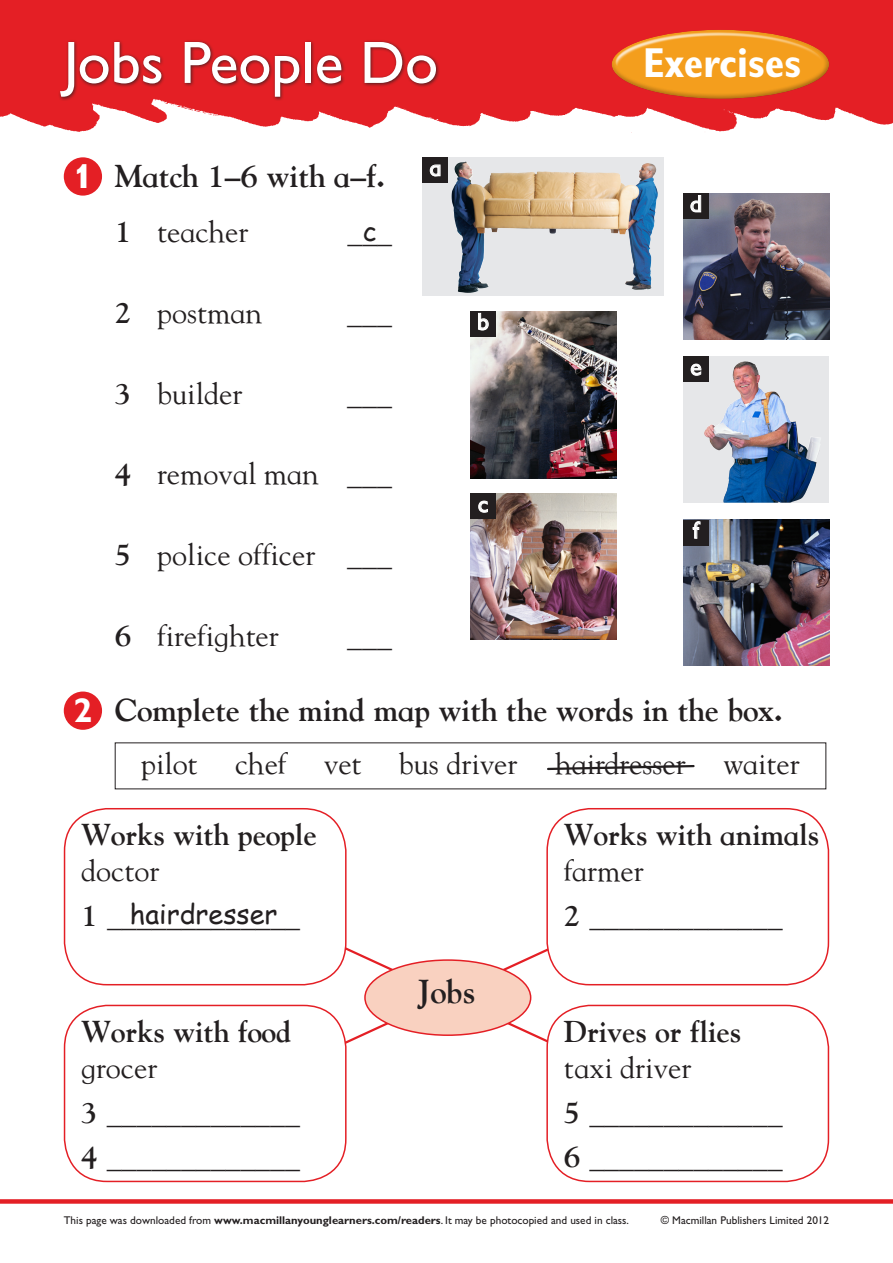
<style>
.page{position:relative;width:893px;height:1263px;background:#fff}
.page>*{position:absolute;margin:0;border:0;box-sizing:border-box;transform-origin:0 0}
.t1{font:60px "Gill Sans Std";color:#fff}
.t2{font:700 condensed 42px "Gill Sans Std";color:#fff}
.t3{font:700 34.5px "Gill Alt One";color:#fff}
.Boxed_text{font:700 33px "Goudy Infant";color:#231f20}
.Rubric{font:700 31.5px "Goudy Infant";color:#231f20}
.Text_list{font:30px "Goudy Infant";color:#231f20}
.Text{font:700 30px "Goudy Infant";color:#231f20}
.Text-2{font:30px "Goudy Infant";color:#231f20}
.t4{font:27px "Comic Sans MS";color:#231f20}
.t5{font:24px "Gill Sans Infant";color:#fff}
.t6{font:11.25px "Gill Sans Std";color:#231f20}
.s1{font-weight:700}
.s2{font-family:"Comic Sans MS";font-size:27px}
</style>
<div class="page">
<div style="left:0;top:1199px;width:893px;height:5px;background:#e41f25"></div>
<img style="left:0;top:0;width:893px;height:133px">
<div style="left:57px;top:40px;width:383px;height:61px;background:#231f20;opacity:.75"></div>
<div style="left:610px;top:29px;width:220px;height:72px;background:#231f20;opacity:.75"></div>
<div style="left:64px;top:157px;width:38px;height:39px;background:#e41f25;border-radius:50%"></div>
<div style="left:64px;top:691px;width:38px;height:39px;background:#e41f25;border-radius:50%"></div>
<svg style="left:547px;top:765px;width:148px;height:6px"></svg>
<svg style="left:423px;top:157px;width:241px;height:139px;background:#c8c5bf"></svg>
<img style="left:452px;top:162px;width:14px;height:50px">
<div style="left:423px;top:157px;width:25px;height:26px;background:#231f20"></div>
<svg style="left:429px;top:164px;width:12px;height:13px"></svg>
<img style="left:470px;top:311px;width:146px;height:168px">
<div style="left:470px;top:311px;width:26px;height:26px;background:#231f20"></div>
<svg style="left:478px;top:312px;width:11px;height:19px"></svg>
<img style="left:470px;top:494px;width:146px;height:146px">
<div style="left:470px;top:494px;width:26px;height:25px;background:#231f20"></div>
<svg style="left:478px;top:500px;width:10px;height:13px"></svg>
<img style="left:683px;top:193px;width:146px;height:146px">
<div style="left:683px;top:193px;width:26px;height:26px;background:#231f20"></div>
<svg style="left:690px;top:195px;width:12px;height:18px"></svg>
<div style="left:683px;top:357px;width:146px;height:146px;background:#e6e7e9"></div>
<img style="left:704px;top:361px;width:116px;height:142px">
<div style="left:683px;top:357px;width:26px;height:25px;background:#231f20"></div>
<svg style="left:690px;top:363px;width:12px;height:13px"></svg>
<img style="left:683px;top:520px;width:146px;height:146px">
<div style="left:683px;top:520px;width:26px;height:25px;background:#231f20"></div>
<svg style="left:692px;top:521px;width:9px;height:18px"></svg>
<svg style="left:199px;top:948px;width:497px;height:96px"></svg>
<div style="left:65px;top:809px;width:281px;height:176px;background:#fff;border-radius:43px"></div>
<div style="left:64px;top:808px;width:283px;height:177px;border:2px solid #e41f25;border-radius:43px"></div>
<div style="left:65px;top:1005px;width:281px;height:176px;background:#fff;border-radius:43px"></div>
<div style="left:64px;top:1005px;width:283px;height:177px;border:2px solid #e41f25;border-radius:43px"></div>
<div style="left:547px;top:809px;width:281px;height:176px;background:#fff;border-radius:43px"></div>
<div style="left:546px;top:808px;width:283px;height:177px;border:2px solid #e41f25;border-radius:43px"></div>
<div style="left:547px;top:1005px;width:281px;height:176px;background:#fff;border-radius:43px"></div>
<div style="left:546px;top:1005px;width:283px;height:177px;border:2px solid #e41f25;border-radius:43px"></div>
<div style="left:365px;top:960px;width:166px;height:75px;background:#f9d1c0;border-radius:50%"></div>
<div style="left:364px;top:959px;width:167px;height:77px;border:2px solid #e41f25;border-radius:50%"></div>
<p class="t1" style="left:64px;top:28px;width:376px">Jobs People Do</p>
<p class="t2" style="left:643px;top:38px;width:160px">Exercises</p>
<p class="t3" style="left:73px;top:156px;width:21px">1</p>
<p class="Rubric" style="left:115px;top:157px;width:272px">Match 1–6 with a–f.</p>
<p class="Text_list" style="left:115px;top:213px;width:135px"><span class="s1">1</span> teacher</p>
<p class="Text_list" style="left:348px;top:213px;width:46px">___<span class="s2">c</span></p>
<p class="Text_list" style="left:115px;top:294px;width:149px"><span class="s1">2</span> postman</p>
<p class="Text_list" style="left:115px;top:375px;width:129px"><span class="s1">3</span> builder</p>
<p class="Text_list" style="left:347px;top:294px;width:46px">___</p>
<p class="Text_list" style="left:347px;top:375px;width:46px">___</p>
<p class="Text_list" style="left:115px;top:455px;width:279px"><span class="s1">4</span> removal man ___</p>
<p class="Text_list" style="left:115px;top:536px;width:279px"><span class="s1">5</span> police officer ___</p>
<p class="Text_list" style="left:115px;top:616px;width:166px"><span class="s1">6</span> firefighter</p>
<p class="Text_list" style="left:347px;top:616px;width:46px">___</p>
<p class="t5" style="left:429px;top:155px;width:13px">a</p>
<p class="t5" style="left:477px;top:308px;width:13px">b</p>
<p class="t5" style="left:478px;top:491px;width:12px">c</p>
<p class="t5" style="left:690px;top:191px;width:14px">d</p>
<p class="t5" style="left:690px;top:354px;width:13px">e</p>
<p class="t5" style="left:693px;top:517px;width:7px">f</p>
<p class="t3" style="left:73px;top:690px;width:21px">2</p>
<p class="Rubric" style="left:115px;top:691px;width:669px">Complete the mind map with the words in the box.</p>
<p class="Text_list" style="left:141px;top:745px;width:58px">pilot</p>
<p class="Text_list" style="left:235px;top:745px;width:284px">chef vet bus driver</p>
<p class="Text_list" style="left:555px;top:745px;width:132px">hairdresser</p>
<p class="Text_list" style="left:723px;top:745px;width:78px">waiter</p>
<p class="Text" style="left:81px;top:817px;width:237px">Works with people</p>
<p class="Text-2" style="left:81px;top:852px;width:80px">doctor</p>
<p class="Text_list" style="left:81px;top:897px;width:220px"><span class="s1">1</span> _____________</p>
<p class="t4" style="left:130px;top:894px;width:149px">hairdresser</p>
<p class="Text" style="left:81px;top:1014px;width:211px">Works with food</p>
<p class="Text-2" style="left:81px;top:1049px;width:78px">grocer</p>
<p class="Text_list" style="left:81px;top:1094px;width:220px"><span class="s1">3</span> _____________</p>
<p class="Text_list" style="left:81px;top:1138px;width:220px"><span class="s1">4</span> _____________</p>
<p class="Boxed_text" style="left:418px;top:972px;width:59px">Jobs</p>
<p class="Text" style="left:564px;top:817px;width:257px">Works with animals</p>
<p class="Text-2" style="left:564px;top:852px;width:81px">farmer</p>
<p class="Text_list" style="left:564px;top:897px;width:220px"><span class="s1">2</span> _____________</p>
<p class="Text" style="left:564px;top:1014px;width:179px">Drives or flies</p>
<p class="Text-2" style="left:564px;top:1049px;width:129px">taxi driver</p>
<p class="Text_list" style="left:564px;top:1094px;width:220px"><span class="s1">5</span> _____________</p>
<p class="Text_list" style="left:564px;top:1138px;width:220px"><span class="s1">6</span> _____________</p>
<p class="t6" style="left:64px;top:1213px;width:567px">This page was downloaded from <span class="s1">www.macmillanyounglearners.com/readers</span>. It may be photocopied and used in class.</p>
<p class="t6" style="left:661px;top:1213px;width:170px">© Macmillan Publishers Limited 2012</p>
</div>
